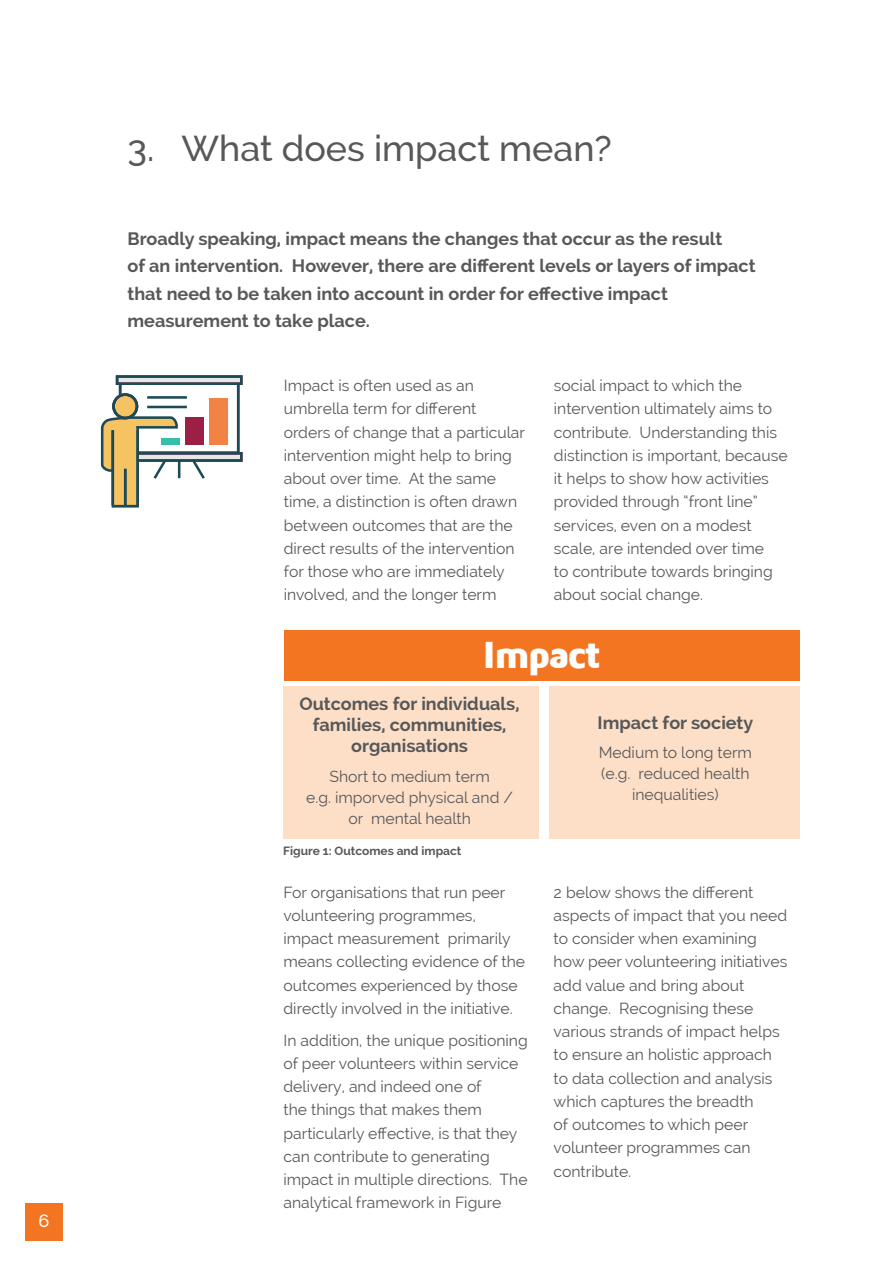
<style>
.page{position:relative;width:893px;height:1263px;background:#fff}
.page>*{position:absolute;margin:0;border:0;box-sizing:border-box;transform-origin:0 0}
.t1{font:900 39px "Maven Pro";letter-spacing:-.07em;color:#fff}
.t2{font:500 36px "Raleway";color:#57585a}
.t3{font:700 18px/27px "Raleway";color:#57585a}
.t4{font:500 18px "Raleway";color:#fff}
.t5{font:15.75px/23.2px "Raleway";color:#57585a}
.t6{font:700 12px "Raleway";color:#57585a}
</style>
<div class="page">
<div style="left:549px;top:687px;width:250px;height:152px;background:#fddfc7"></div>
<div style="left:283px;top:687px;width:255px;height:152px;background:#fddfc7"></div>
<div style="left:25px;top:1203px;width:37px;height:38px;background:#f47521"></div>
<svg style="left:100px;top:375px;width:143px;height:133px"></svg>
<div style="left:284px;top:630px;width:515px;height:51px;background:#f47521"></div>
<p class="t4" style="left:38px;top:1211px;width:12px">6</p>
<h2 class="t2" style="left:128px;top:128px;width:486px">3. What does impact mean?</h2>
<p class="t3" style="left:128px;top:226px;width:629px">Broadly speaking, impact means the changes that occur as the result<br>of an intervention. However, there are different levels or layers of impact that need to be taken into account in order for effective impact measurement to take place.</p>
<p class="t5" style="left:284px;top:374px;width:243px">Impact is often used as an umbrella term for different orders of change that a particular intervention might help to bring about over time. At the same time, a distinction is often drawn between outcomes that are the direct results of the intervention for those who are immediately involved, and the longer term</p>
<p class="t5" style="left:554px;top:374px;width:235px">social impact to which the intervention ultimately aims to contribute. Understanding this distinction is important, because it helps to show how activities provided through “front line” services, even on a modest scale, are intended over time<br>to contribute towards bringing about social change.</p>
<h1 class="t1" style="left:483px;top:634px;width:120px">Impact</h1>
<p class="t3" style="left:300px;top:693px;width:222px;line-height:21px;text-align:center">Outcomes for individuals, families, communities, organisations</p>
<p class="t5" style="left:306px;top:765px;width:208px;line-height:21px;text-align:center">Short to medium term<br>e.g. imporved physical and / or mental health</p>
<p class="t3" style="left:598px;top:709px;width:157px">Impact for society</p>
<p class="t5" style="left:599px;top:742px;width:155px;line-height:21px;text-align:center">Medium to long term (e.g. reduced health inequalities)</p>
<p class="t6" style="left:283px;top:844px;width:180px">Figure 1: Outcomes and impact</p>
<p class="t5" style="left:283px;top:880px;width:243px">For organisations that run peer volunteering programmes, impact measurement primarily means collecting evidence of the outcomes experienced by those directly involved in the initiative.</p>
<p class="t5" style="left:283px;top:1028px;width:246px">In addition, the unique positioning of peer volunteers within service delivery, and indeed one of<br>the things that makes them particularly effective, is that they can contribute to generating impact in multiple directions. The analytical framework in Figure</p>
<p class="t5" style="left:554px;top:880px;width:235px">2 below shows the different aspects of impact that you need to consider when examining how peer volunteering initiatives add value and bring about change. Recognising these various strands of impact helps to ensure an holistic approach to data collection and analysis which captures the breadth<br>of outcomes to which peer volunteer programmes can contribute.</p>
</div>
